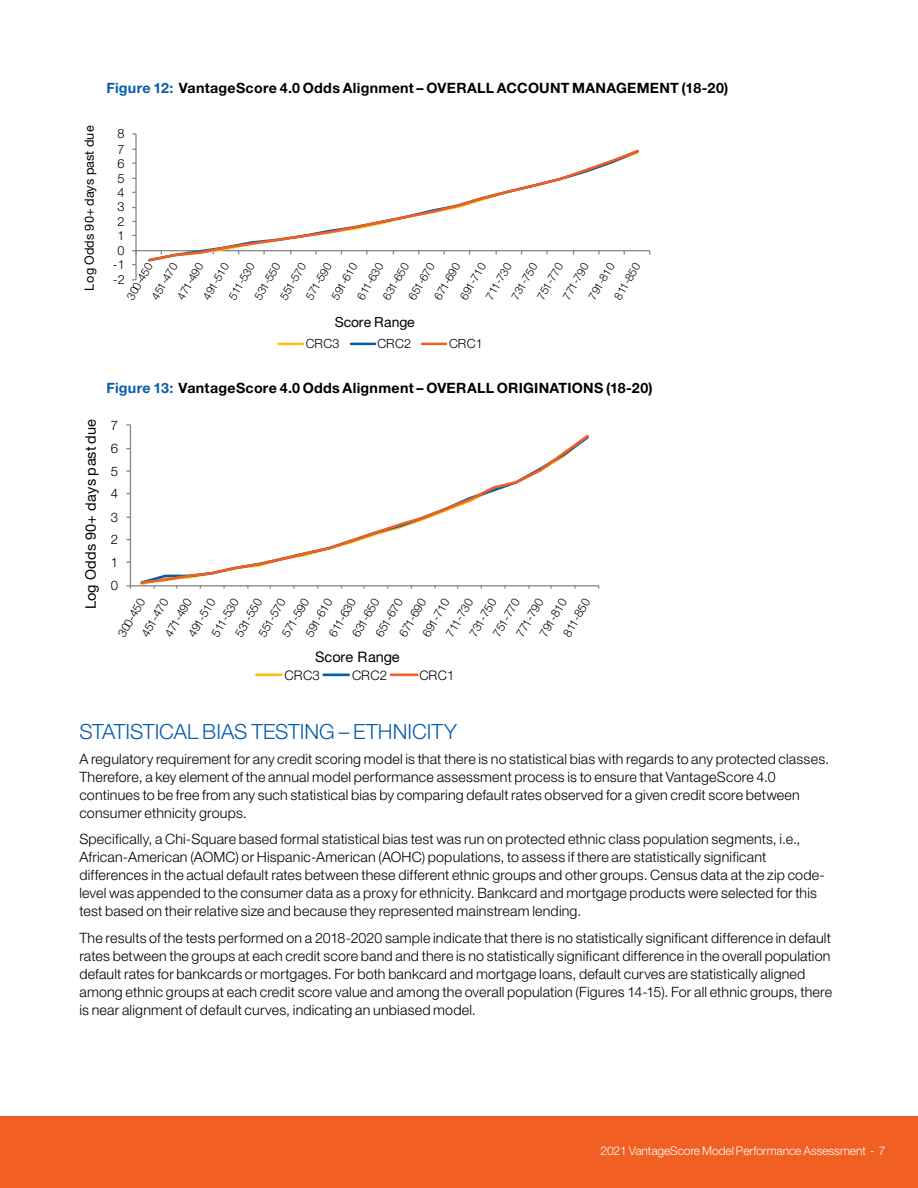
<style>
.page{position:relative;width:918px;height:1188px;background:#fff}
.page>*{position:absolute;margin:0;border:0;box-sizing:border-box;transform-origin:0 0}
.t1{font:300 21px "Helvetica Neue LT Std";color:#085daa}
.t2{font:14.55px "Helvetica Neue LT Std";letter-spacing:.045em;color:#000}
.t3{font:14.55px "Helvetica Neue LT Std";letter-spacing:.01em;color:#000}
.t4{font:300 14.25px/18px "Helvetica Neue LT Std";letter-spacing:.015em;color:#000}
.t5{font:700 14.25px "Helvetica Neue LT Std";letter-spacing:.02em;color:#000}
.t6{font:13.95px "Helvetica Neue LT Std";color:#000}
.t7{font:300 13.2px "Helvetica Neue LT Std";letter-spacing:-.005em;color:#000}
.t8{font:300 12.75px "Helvetica Neue LT Std";letter-spacing:-.005em;color:#000}
.t9{font:12.75px "Helvetica Neue LT Std";letter-spacing:.005em;color:#000}
.t10{font:300 12px "Helvetica Neue LT Std";letter-spacing:-.005em;color:#fff}
.t11{font:300 11.85px "Helvetica Neue LT Std";color:#000}
.t12{font:300 11.4px "Helvetica Neue LT Std";color:#000}
.s1{color:#085daa}
</style>
<div class="page">
<div style="left:0;top:1116px;width:918px;height:72px;background:#f15f22"></div>
<hr style="left:135px;top:134px;width:2px;height:146px;background:#868686">
<hr style="left:136px;top:250px;width:514px;height:1px;background:#868686">
<svg style="left:146px;top:149px;width:495px;height:113px"></svg>
<hr style="left:279px;top:343px;width:24px;height:2px;background:#fec00f">
<hr style="left:351px;top:343px;width:24px;height:2px;background:#085eac">
<hr style="left:422px;top:343px;width:24px;height:2px;background:#f15f22">
<hr style="left:130px;top:425px;width:1px;height:161px;background:#868686">
<hr style="left:130px;top:585px;width:469px;height:1px;background:#868686">
<svg style="left:140px;top:434px;width:449px;height:151px"></svg>
<hr style="left:256px;top:674px;width:25px;height:2px;background:#fec00f">
<hr style="left:324px;top:674px;width:25px;height:2px;background:#085eac">
<hr style="left:391px;top:674px;width:26px;height:2px;background:#f15f22">
<p class="t5" style="left:106px;top:79px;width:624px"><span class="s1">Figure 12:</span> VantageScore 4.0 Odds Alignment – OVERALL ACCOUNT MANAGEMENT (18-20)</p>
<p class="t9" style="left:82px;top:291px;width:167px;rotate:-90deg">Log Odds 90+ days past due</p>
<p class="t8" style="left:117px;top:126px;width:9px">8</p>
<p class="t8" style="left:117px;top:141px;width:9px">7</p>
<p class="t8" style="left:117px;top:155px;width:9px">6</p>
<p class="t8" style="left:117px;top:170px;width:9px">5</p>
<p class="t8" style="left:117px;top:184px;width:9px">4</p>
<p class="t8" style="left:117px;top:198px;width:9px">3</p>
<p class="t8" style="left:117px;top:214px;width:9px">2</p>
<p class="t8" style="left:117px;top:228px;width:9px">1</p>
<p class="t8" style="left:117px;top:243px;width:9px">0</p>
<p class="t8" style="left:113px;top:257px;width:14px">-1</p>
<p class="t12" style="left:148px;top:295px;width:42px;rotate:-60deg">451-470</p>
<p class="t12" style="left:174px;top:295px;width:42px;rotate:-60deg">471-490</p>
<p class="t12" style="left:200px;top:295px;width:42px;rotate:-60deg">491-510</p>
<p class="t12" style="left:225px;top:295px;width:42px;rotate:-60deg">511-530</p>
<p class="t12" style="left:251px;top:295px;width:42px;rotate:-60deg">531-550</p>
<p class="t12" style="left:277px;top:295px;width:42px;rotate:-60deg">551-570</p>
<p class="t12" style="left:303px;top:295px;width:42px;rotate:-60deg">571-590</p>
<p class="t12" style="left:328px;top:295px;width:42px;rotate:-60deg">591-610</p>
<p class="t12" style="left:354px;top:295px;width:42px;rotate:-60deg">611-630</p>
<p class="t12" style="left:380px;top:295px;width:42px;rotate:-60deg">631-650</p>
<p class="t12" style="left:405px;top:295px;width:42px;rotate:-60deg">651-670</p>
<p class="t12" style="left:431px;top:295px;width:42px;rotate:-60deg">671-690</p>
<p class="t12" style="left:457px;top:295px;width:42px;rotate:-60deg">691-710</p>
<p class="t12" style="left:483px;top:295px;width:42px;rotate:-60deg">711-730</p>
<p class="t12" style="left:508px;top:295px;width:42px;rotate:-60deg">731-750</p>
<p class="t12" style="left:534px;top:295px;width:42px;rotate:-60deg">751-770</p>
<p class="t12" style="left:560px;top:295px;width:42px;rotate:-60deg">771-790</p>
<p class="t12" style="left:585px;top:295px;width:42px;rotate:-60deg">791-810</p>
<p class="t12" style="left:611px;top:295px;width:42px;rotate:-60deg">811-850</p>
<p class="t8" style="left:306px;top:335px;width:35px">CRC3</p>
<p class="t8" style="left:377px;top:335px;width:35px">CRC2</p>
<p class="t8" style="left:449px;top:335px;width:35px">CRC1</p>
<p class="t12" style="left:124px;top:295px;width:42px;rotate:-60deg">300-450</p>
<p class="t8" style="left:113px;top:272px;width:14px">-2</p>
<p class="t6" style="left:335px;top:314px;width:81px">Score Range</p>
<p class="t5" style="left:106px;top:379px;width:548px"><span class="s1">Figure 13:</span> VantageScore 4.0 Odds Alignment – OVERALL ORIGINATIONS (18-20)</p>
<p class="t2" style="left:82px;top:609px;width:191px;rotate:-90deg">Log Odds 90+ days pastdue</p>
<p class="t7" style="left:111px;top:417px;width:9px">7</p>
<p class="t7" style="left:111px;top:441px;width:9px">6</p>
<p class="t7" style="left:111px;top:463px;width:9px">5</p>
<p class="t7" style="left:111px;top:485px;width:9px">4</p>
<p class="t7" style="left:111px;top:509px;width:9px">3</p>
<p class="t7" style="left:111px;top:532px;width:9px">2</p>
<p class="t7" style="left:111px;top:554px;width:9px">1</p>
<p class="t7" style="left:111px;top:578px;width:9px">0</p>
<p class="t11" style="left:560px;top:632px;width:44px;rotate:-60deg">811-850</p>
<p class="t11" style="left:536px;top:632px;width:44px;rotate:-60deg">791-810</p>
<p class="t11" style="left:513px;top:632px;width:44px;rotate:-60deg">771-790</p>
<p class="t11" style="left:490px;top:632px;width:44px;rotate:-60deg">751-770</p>
<p class="t11" style="left:466px;top:632px;width:44px;rotate:-60deg">731-750</p>
<p class="t11" style="left:443px;top:632px;width:44px;rotate:-60deg">711-730</p>
<p class="t11" style="left:419px;top:632px;width:44px;rotate:-60deg">691-710</p>
<p class="t11" style="left:396px;top:632px;width:44px;rotate:-60deg">671-690</p>
<p class="t11" style="left:372px;top:632px;width:44px;rotate:-60deg">651-670</p>
<p class="t11" style="left:349px;top:632px;width:44px;rotate:-60deg">631-650</p>
<p class="t11" style="left:326px;top:632px;width:44px;rotate:-60deg">611-630</p>
<p class="t11" style="left:302px;top:632px;width:44px;rotate:-60deg">591-610</p>
<p class="t11" style="left:279px;top:632px;width:44px;rotate:-60deg">571-590</p>
<p class="t11" style="left:255px;top:632px;width:44px;rotate:-60deg">551-570</p>
<p class="t11" style="left:232px;top:632px;width:44px;rotate:-60deg">531-550</p>
<p class="t11" style="left:208px;top:632px;width:44px;rotate:-60deg">511-530</p>
<p class="t11" style="left:185px;top:632px;width:44px;rotate:-60deg">491-510</p>
<p class="t11" style="left:162px;top:632px;width:44px;rotate:-60deg">471-490</p>
<p class="t11" style="left:138px;top:632px;width:44px;rotate:-60deg">451-470</p>
<p class="t11" style="left:115px;top:632px;width:44px;rotate:-60deg">300-450</p>
<p class="t3" style="left:315px;top:648px;width:86px">Score Range</p>
<p class="t7" style="left:285px;top:667px;width:37px">CRC3</p>
<p class="t7" style="left:352px;top:667px;width:37px">CRC2</p>
<p class="t7" style="left:419px;top:667px;width:37px">CRC1</p>
<h1 class="t1" style="left:79px;top:719px;width:379px">STATISTICAL BIAS TESTING – ETHNICITY</h1>
<p class="t4" style="left:79px;top:750px;width:751px">A regulatory requirement for any credit scoring model is that there is no statistical bias with regards to any protected classes.<br>Therefore, a key element of the annual model performance assessment process is to ensure that VantageScore 4.0 continues to be free from any such statistical bias by comparing default rates observed for a given credit score between consumer ethnicity groups.</p>
<p class="t4" style="left:79px;top:830px;width:747px">Specifically, a Chi-Square based formal statistical bias test was run on protected ethnic class population segments, i.e., African-American (AOMC) or Hispanic-American (AOHC) populations, to assess if there are statistically significant differences in the actual default rates between these different ethnic groups and other groups. Census data at the zip code&shy;level was appended to the consumer data as a proxy for ethnicity. Bankcard and mortgage products were selected for this test based on their relative size and because they represented mainstream lending.</p>
<p class="t4" style="left:79px;top:928px;width:754px">The results of the tests performed on a 2018-2020 sample indicate that there is no statistically significant difference in default rates between the groups at each credit score band and there is no statistically significant difference in the overall population default rates for bankcards or mortgages. For both bankcard and mortgage loans, default curves are statistically aligned among ethnic groups at each credit score value and among the overall population (Figures 14-15). For all ethnic groups, there is near alignment of default curves, indicating an unbiased model.</p>
<p class="t10" style="left:600px;top:1143px;width:286px">2021 VantageScore Model Performance Assessment - 7</p>
</div>
